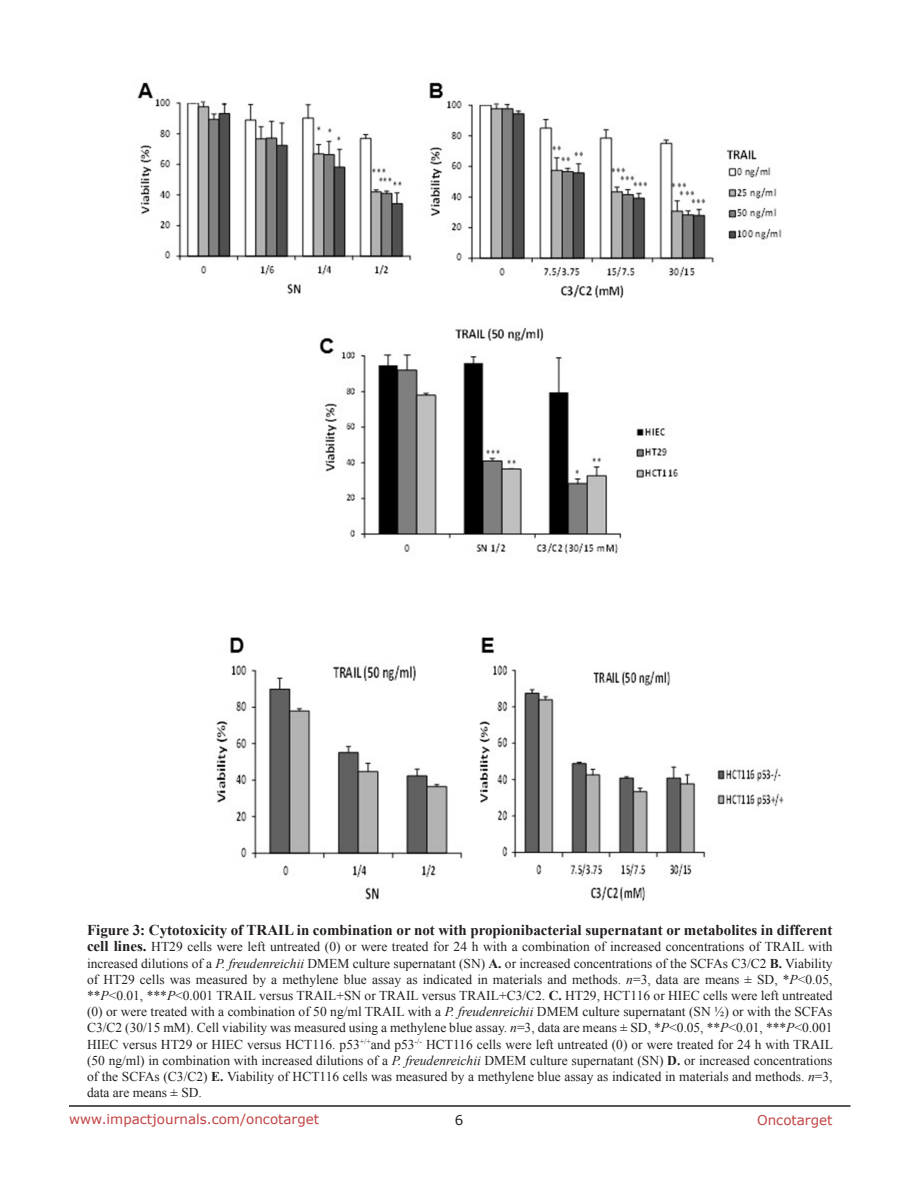
<style>
.page{position:relative;width:918px;height:1188px;background:#fff}
.page>*{position:absolute;margin:0;border:0;box-sizing:border-box;transform-origin:0 0}
.figuretext{font:700 15px "Times New Roman";color:#231f20}
.figuretext-2{font:13.5px/16.2px "Times New Roman";color:#231f20;text-align:justify}
.t1{font:13.5px "Verdana";color:#c24141}
.t2{font:13.5px "Verdana";color:#231f20}
.s1{font-weight:700;font-size:15px}
.s2{font-style:italic}
.s3{font-weight:700}
</style>
<div class="page">
<hr style="left:69px;top:1105px;width:781px;height:2px;background:#231f20">
<img style="left:137px;top:82px;width:647px;height:819px">
<p class="figuretext" style="left:87px;top:920px;width:747px">Figure 3: Cytotoxicity of TRAIL in combination or not with propionibacterial supernatant or metabolites in different</p>
<p class="figuretext-2" style="left:87px;top:938px;width:747px"><span class="s1">cell lines.</span> HT29 cells were left untreated (0) or were treated for 24 h with a combination of increased concentrations of TRAIL with increased dilutions of a <span class="s2">P. freudenreichii</span> DMEM culture supernatant (SN) <span class="s3">A.</span> or increased concentrations of the SCFAs C3/C2 <span class="s3">B.</span> Viability of HT29 cells was measured by a methylene blue assay as indicated in materials and methods. <span class="s2">n</span>=3, data are means ± SD, *<span class="s2">P</span>&lt;0.05, **<span class="s2">P</span>&lt;0.01, ***<span class="s2">P</span>&lt;0.001 TRAIL versus TRAIL+SN or TRAIL versus TRAIL+C3/C2. <span class="s3">C.</span> HT29, HCT116 or HIEC cells were left untreated (0) or were treated with a combination of 50 ng/ml TRAIL with a <span class="s2">P. freudenreichii</span> DMEM culture supernatant (SN ½) or with the SCFAs C3/C2 (30/15 mM). Cell viability was measured using a methylene blue assay. <span class="s2">n</span>=3, data are means ± SD, *<span class="s2">P</span>&lt;0.05, **<span class="s2">P</span>&lt;0.01, ***<span class="s2">P</span>&lt;0.001<br>HIEC versus HT29 or HIEC versus HCT116. p53<sup>+/+</sup>and p53<sup>-/-</sup> HCT116 cells were left untreated (0) or were treated for 24 h with TRAIL (50 ng/ml) in combination with increased dilutions of a <span class="s2">P. freudenreichii</span> DMEM culture supernatant (SN) <span class="s3">D.</span> or increased concentrations of the SCFAs (C3/C2) <span class="s3">E.</span> Viability of HCT116 cells was measured by a methylene blue assay as indicated in materials and methods. <span class="s2">n</span>=3, data are means ± SD.</p>
<p class="t1" style="left:69px;top:1110px;width:252px">www.impactjournals.com/oncotarget</p>
<p class="t2" style="left:455px;top:1111px;width:10px">6</p>
<p class="t1" style="left:757px;top:1111px;width:77px">Oncotarget</p>
</div>
